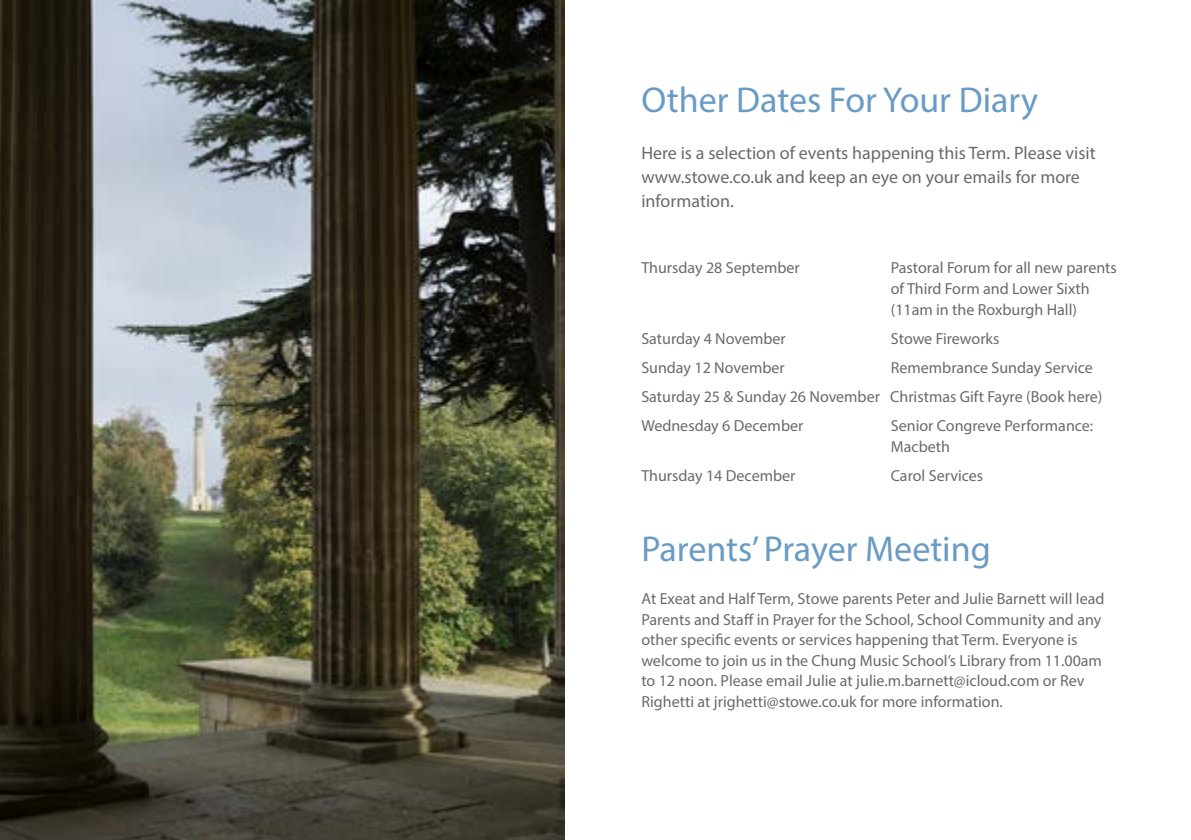
<style>
.page{position:relative;width:1191px;height:840px;background:#fff}
.page>*{position:absolute;margin:0;border:0;box-sizing:border-box;transform-origin:0 0}
.t1{font:36px "Myriad Pro";color:#699bc5}
.t2{font:18px/24px "Myriad Pro";color:#696a6d}
.t3{font:16px/20.6px "Myriad Pro";color:#696a6d}
</style>
<div class="page">
<img style="left:0;top:1px;width:564px;height:838px">
<h1 class="t1" style="left:641px;top:77px;width:398px">Other Dates For Your Diary</h1>
<p class="t2" style="left:641px;top:140px;width:456px">Here is a selection of events happening this Term. Please visit www.stowe.co.uk and keep an eye on your emails for more information.</p>
<p class="t3" style="left:641px;top:257px;width:160px">Thursday 28 September</p>
<p class="t3" style="left:890px;top:257px;width:227px">Pastoral Forum for all new parents of Third Form and Lower Sixth (11am in the Roxburgh Hall)</p>
<p class="t3" style="left:641px;top:327px;width:146px">Saturday 4 November</p>
<p class="t3" style="left:891px;top:327px;width:110px">Stowe Fireworks</p>
<p class="t3" style="left:641px;top:357px;width:145px">Sunday 12 November</p>
<p class="t3" style="left:641px;top:352px;width:462px;line-height:29.2px;text-indent:249px">Remembrance Sunday Service<br>Saturday 25 &amp; Sunday 26 November Christmas Gift Fayre (Book here)<br>Wednesday 6 December</p>
<p class="t3" style="left:890px;top:415px;width:204px">Senior Congreve Performance:<br>Macbeth</p>
<p class="t3" style="left:641px;top:464px;width:155px">Thursday 14 December</p>
<p class="t3" style="left:890px;top:464px;width:94px">Carol Services</p>
<h1 class="t1" style="left:641px;top:526px;width:351px">Parents’ Prayer Meeting</h1>
<p class="t3" style="left:641px;top:587px;width:464px">At Exeat and Half Term, Stowe parents Peter and Julie Barnett will lead Parents and Staff in Prayer for the School, School Community and any other specific events or services happening that Term. Everyone is welcome to join us in the Chung Music School’s Library from 11.00am to 12 noon. Please email Julie at julie.m.barnett@icloud.com or Rev Righetti at jrighetti@stowe.co.uk for more information.</p>
</div>
